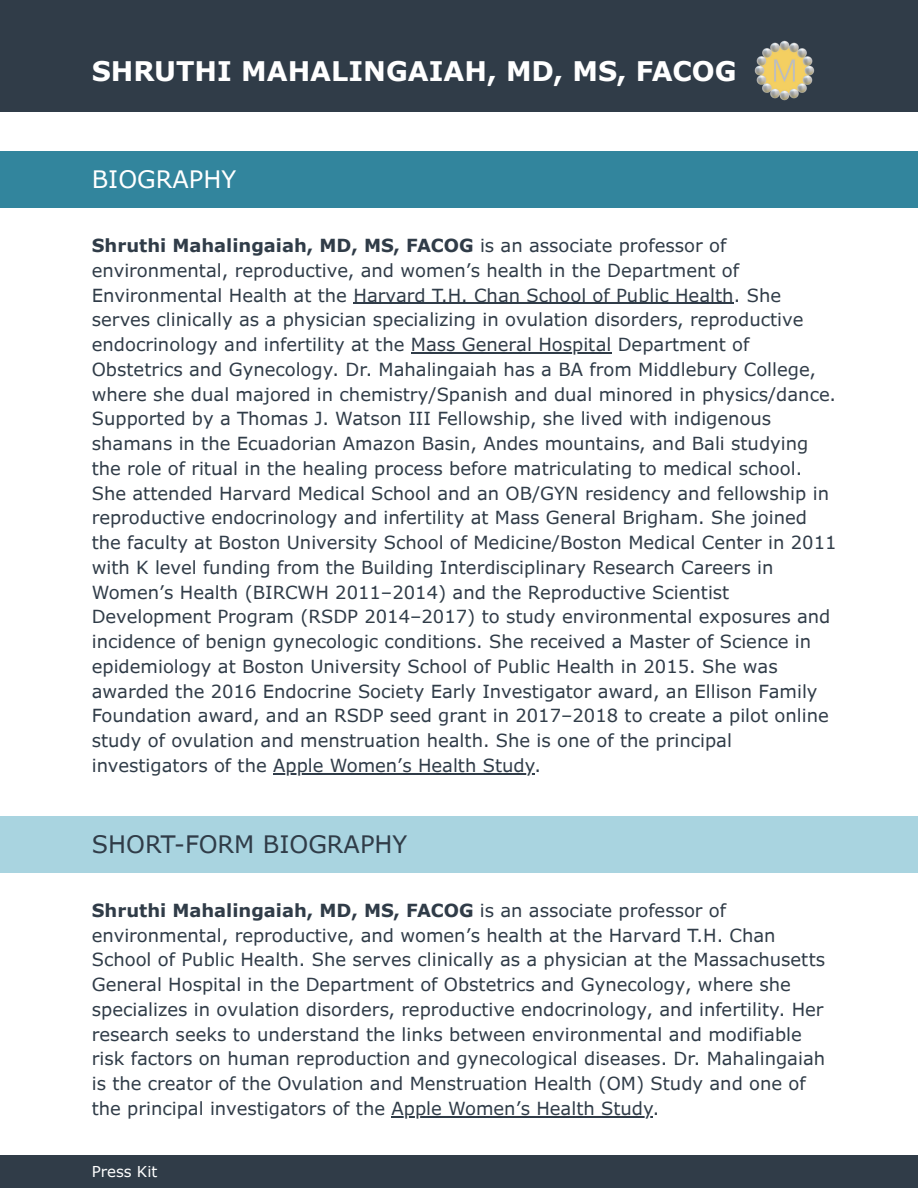
<style>
.page{position:relative;width:918px;height:1188px;background:#fff}
.page>*{position:absolute;margin:0;border:0;box-sizing:border-box;transform-origin:0 0}
.t1{font:700 27px "Verdana Pro";color:#fff}
.t2{font:24px "Verdana Pro";color:#303c48}
.t3{font:24px "Verdana Pro";color:#fff}
.t4{font:18px/24.8px "Verdana Pro";color:#303c48}
.t5{font:15px "Verdana Pro";color:#fff}
.s1{font-weight:700}
</style>
<div class="page">
<div style="left:0;top:0;width:918px;height:112px;background:#303c48"></div>
<img style="left:754px;top:40px;width:61px;height:61px">
<div style="left:0;top:151px;width:918px;height:56px;background:#32859d"></div>
<hr style="left:353px;top:303px;width:381px;height:1px;background:#303c48">
<hr style="left:411px;top:352px;width:200px;height:1px;background:#303c48">
<hr style="left:273px;top:773px;width:262px;height:1px;background:#303c48">
<div style="left:0;top:816px;width:918px;height:57px;background:#a9d4e0"></div>
<hr style="left:392px;top:1116px;width:261px;height:1px;background:#303c48">
<div style="left:0;top:1155px;width:918px;height:33px;background:#303c48"></div>
<p class="t1" style="left:92px;top:54px;width:646px">SHRUTHI MAHALINGAIAH, MD, MS, FACOG</p>
<h1 class="t3" style="left:92px;top:164px;width:146px">BIOGRAPHY</h1>
<h2 class="t4" style="left:92px;top:233px;width:713px"><span class="s1">Shruthi Mahalingaiah, MD, MS, FACOG</span> is an associate professor of environmental, reproductive, and women’s health in the Department of Environmental Health at the Harvard T.H. Chan School of Public Health. She serves clinically as a physician specializing in ovulation disorders, reproductive endocrinology and infertility at the Mass General Hospital Department of</h2>
<h3 class="t4" style="left:92px;top:356px;width:746px">Obstetrics and Gynecology. Dr. Mahalingaiah has a BA from Middlebury College, where she dual majored in chemistry/Spanish and dual minored in physics/dance.<br>Supported by a Thomas J. Watson III Fellowship, she lived with indigenous shamans in the Ecuadorian Amazon Basin, Andes mountains, and Bali studying the role of ritual in the healing process before matriculating to medical school.<br>She attended Harvard Medical School and an OB/GYN residency and fellowship in reproductive endocrinology and infertility at Mass General Brigham. She joined the faculty at Boston University School of Medicine/Boston Medical Center in 2011 with K level funding from the Building Interdisciplinary Research Careers in Women’s Health (BIRCWH 2011–2014) and the Reproductive Scientist Development Program (RSDP 2014–2017) to study environmental exposures and incidence of benign gynecologic conditions. She received a Master of Science in epidemiology at Boston University School of Public Health in 2015. She was awarded the 2016 Endocrine Society Early Investigator award, an Ellison Family Foundation award, and an RSDP seed grant in 2017–2018 to create a pilot online study of ovulation and menstruation health. She is one of the principal investigators of the Apple Women’s Health Study.</h3>
<h3 class="t2" style="left:92px;top:829px;width:317px">SHORT-FORM BIOGRAPHY</h3>
<p class="t4" style="left:92px;top:897px;width:735px"><span class="s1">Shruthi Mahalingaiah, MD, MS, FACOG</span> is an associate professor of environmental, reproductive, and women’s health at the Harvard T.H. Chan School of Public Health. She serves clinically as a physician at the Massachusetts General Hospital in the Department of Obstetrics and Gynecology, where she specializes in ovulation disorders, reproductive endocrinology, and infertility. Her research seeks to understand the links between environmental and modifiable risk factors on human reproduction and gynecological diseases. Dr. Mahalingaiah is the creator of the Ovulation and Menstruation Health (OM) Study and one of the principal investigators of the Apple Women’s Health Study.</p>
<p class="t5" style="left:92px;top:1162px;width:67px">Press Kit</p>
</div>
